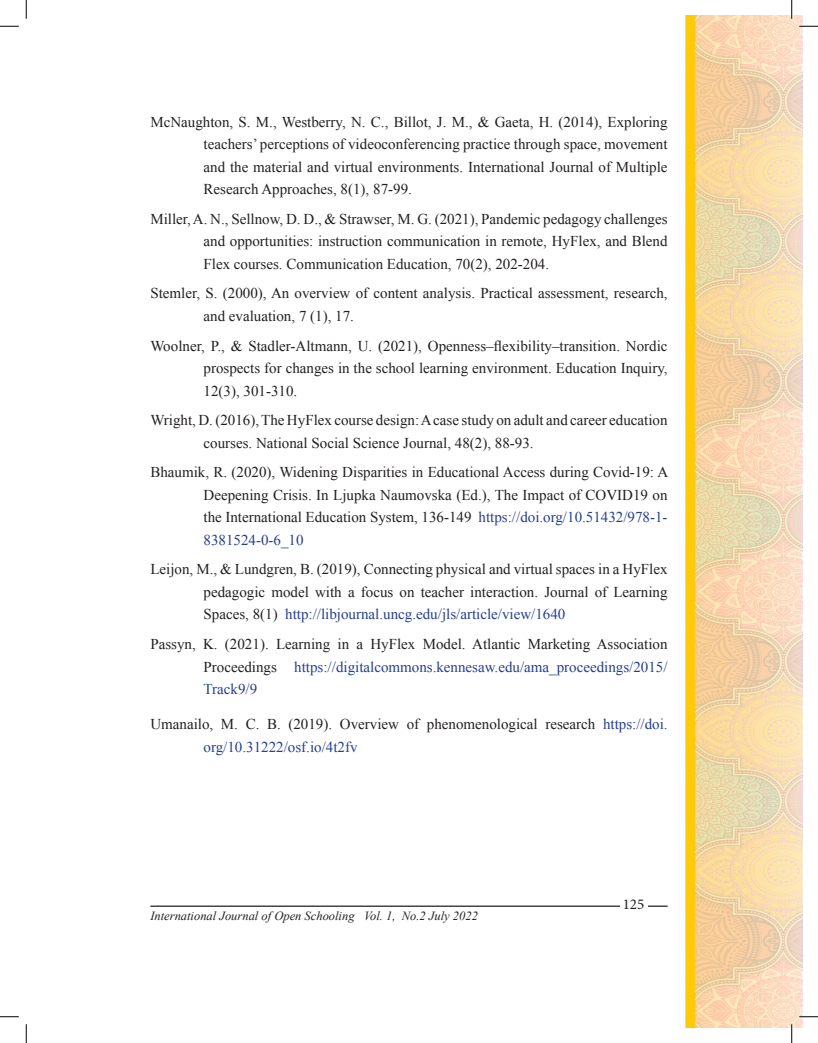
<style>
.page{position:relative;width:818px;height:1043px;background:#fff}
.page>*{position:absolute;margin:0;border:0;box-sizing:border-box;transform-origin:0 0}
.Reference{font:15px/22.5px "Times New Roman";color:#231f20;text-align:justify}
.t1{font:15px "Minion Pro";color:#231f20}
.t2{font:italic 12.5px "Times New Roman";color:#231f20}
.s1{color:#253f8e}
</style>
<div class="page">
<svg style="left:694px;top:15px;width:107px;height:1013px;background:#f4d7ab"></svg>
<div style="left:686px;top:15px;width:8px;height:1013px;background:#feca0a"></div>
<hr style="left:150px;top:905px;width:517px;height:1px;background:#231f20">
<div style="left:620px;top:898px;width:27px;height:15px;background:#fff"></div>
<svg style="left:0;top:25px;width:19px;height:2px"></svg>
<svg style="left:799px;top:25px;width:19px;height:2px"></svg>
<svg style="left:0;top:1016px;width:19px;height:1px"></svg>
<svg style="left:799px;top:1015px;width:19px;height:2px"></svg>
<svg style="left:25px;top:0;width:2px;height:19px"></svg>
<svg style="left:25px;top:1024px;width:2px;height:18px"></svg>
<svg style="left:790px;top:0;width:2px;height:19px"></svg>
<svg style="left:790px;top:1024px;width:2px;height:18px"></svg>
<p class="Reference" style="left:203px;top:110px;width:465px;text-indent:-53px">McNaughton, S. M., Westberry, N. C., Billot, J. M., &amp; Gaeta, H. (2014), Exploring teachers’ perceptions of videoconferencing practice through space, movement and the material and virtual environments. International Journal of Multiple Research Approaches, 8(1), 87-99.</p>
<p class="Reference" style="left:203px;top:207px;width:465px;text-indent:-53px">Miller, A. N., Sellnow, D. D., &amp; Strawser, M. G. (2021), Pandemic pedagogy challenges and opportunities: instruction communication in remote, HyFlex, and Blend Flex courses. Communication Education, 70(2), 202-204.</p>
<p class="Reference" style="left:203px;top:282px;width:465px;text-indent:-53px">Stemler, S. (2000), An overview of content analysis. Practical assessment, research, and evaluation, 7 (1), 17.</p>
<p class="Reference" style="left:203px;top:334px;width:465px;text-indent:-53px">Woolner, P., &amp; Stadler-Altmann, U. (2021), Openness–flexibility–transition. Nordic prospects for changes in the school learning environment. Education Inquiry, 12(3), 301-310.</p>
<p class="Reference" style="left:203px;top:408px;width:465px;text-indent:-53px">Wright, D. (2016), The HyFlex course design: A case study on adult and career education courses. National Social Science Journal, 48(2), 88-93.</p>
<p class="Reference" style="left:203px;top:461px;width:466px;text-indent:-53px">Bhaumik, R. (2020), Widening Disparities in Educational Access during Covid-19: A Deepening Crisis. In Ljupka Naumovska (Ed.), The Impact of COVID19 on the International Education System, 136-149 <span class="s1">https://doi.org/10.51432/978-1- 8381524-0-6_10</span></p>
<p class="Reference" style="left:203px;top:558px;width:465px;text-indent:-53px">Leijon, M., &amp; Lundgren, B. (2019), Connecting physical and virtual spaces in a HyFlex pedagogic model with a focus on teacher interaction. Journal of Learning Spaces, 8(1) <span class="s1">http://libjournal.uncg.edu/jls/article/view/1640</span></p>
<p class="Reference" style="left:203px;top:632px;width:465px;text-indent:-53px">Passyn, K. (2021). Learning in a HyFlex Model. Atlantic Marketing Association Proceedings <span class="s1">https://digitalcommons.kennesaw.edu/ama_proceedings/2015/ Track9/9</span></p>
<p class="Reference" style="left:203px;top:712px;width:465px;text-indent:-53px">Umanailo, M. C. B. (2019). Overview of phenomenological research <span class="s1">https://doi. org/10.31222/osf.io/4t2fv</span></p>
<p class="t2" style="left:150px;top:907px;width:329px">International Journal of Open Schooling Vol. 1, No.2 July 2022</p>
<p class="t1" style="left:622px;top:894px;width:23px">125</p>
</div>
